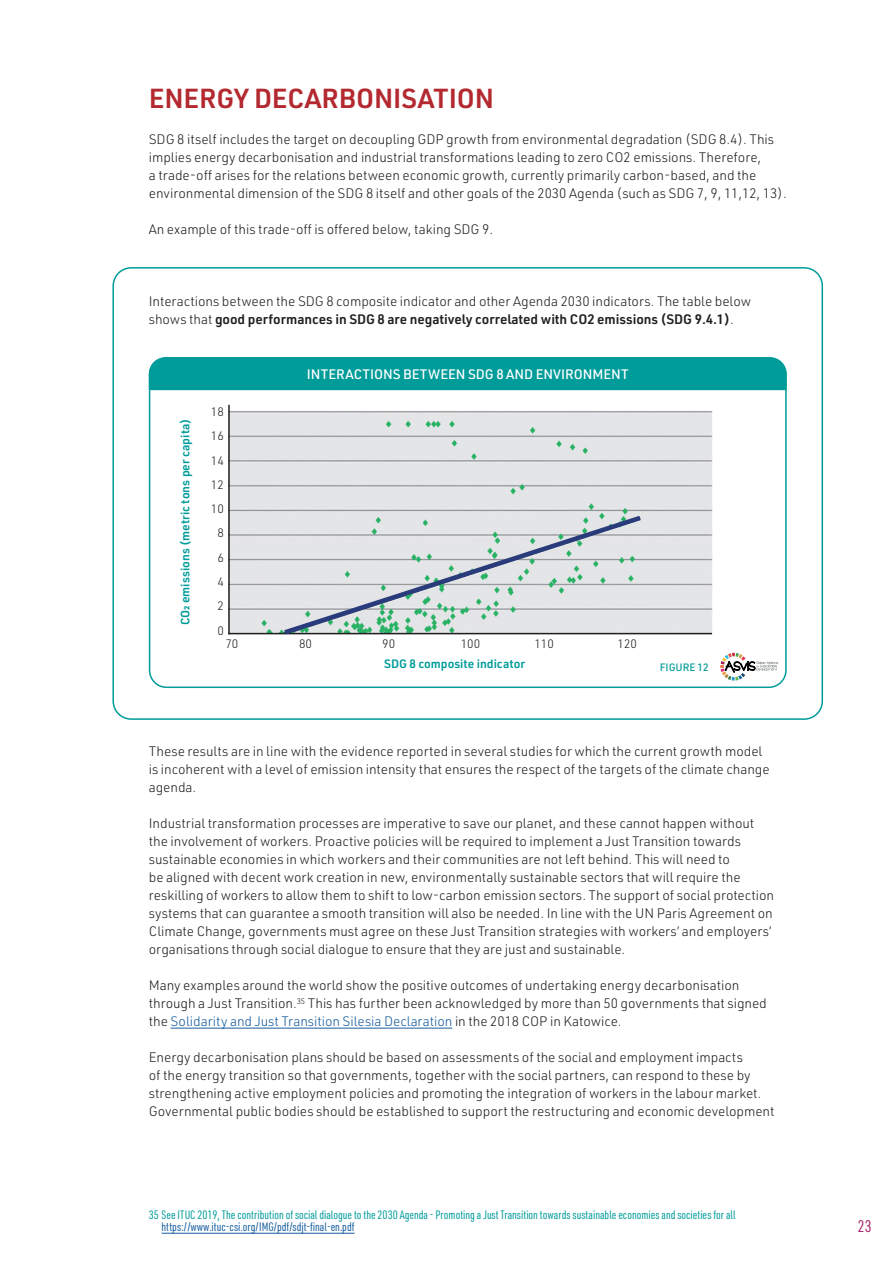
<style>
.page{position:relative;width:893px;height:1263px;background:#fff}
.page>*{position:absolute;margin:0;border:0;box-sizing:border-box;transform-origin:0 0}
.t1{font:600 27px "URWDIN";letter-spacing:-.005em;color:#b3292f}
.t2{font:16.5px "URWDIN Cond";color:#ad256e}
.t3{font:300 13.5px/18px "URWDIN";letter-spacing:-.005em;color:#231f20}
.t4{font:500 13.5px "URWDIN";letter-spacing:-.005em;color:#fff}
.t5{font:12px "URWDIN Cond";color:#009c9a}
.t6{font:600 12px "URWDIN";color:#009c9a}
.t7{font:12px "URWDIN Cond";color:#175d9e}
.t8{font:300 12px/24.3px "URWDIN";color:#231f20;text-align:center}
.t9{font:500 10.5px "URWDIN";letter-spacing:-.005em;color:#009c9a}
.s1{font-weight:600}
.s2{color:#175d9e}
</style>
<div class="page">
<div style="left:112px;top:267px;width:711px;height:453px;border:2px solid #009c9a;border-radius:18px"></div>
<div style="left:148px;top:357px;width:639px;height:34px;background:#009c9a"></div>
<svg style="left:720px;top:653px;width:58px;height:28px"></svg>
<img style="left:230px;top:411px;width:482px;height:222px">
<hr style="left:228px;top:405px;width:2px;height:229px;background:#231f20">
<hr style="left:228px;top:633px;width:484px;height:1px;background:#231f20">
<svg style="left:279px;top:512px;width:367px;height:123px;background:#cfd7d8"></svg>
<hr style="left:162px;top:1233px;width:193px;height:1px;background:#175d9e">
<hr style="left:171px;top:1028px;width:281px;height:1px;background:#175d9e">
<h1 class="t1" style="left:149px;top:80px;width:347px">ENERGY DECARBONISATION</h1>
<p class="t3" style="left:149px;top:130px;width:639px">SDG 8 itself includes the target on decoupling GDP growth from environmental degradation (SDG 8.4). This implies energy decarbonisation and industrial transformations leading to zero CO2 emissions. Therefore,<br>a trade-off arises for the relations between economic growth, currently primarily carbon-based, and the environmental dimension of the SDG 8 itself and other goals of the 2030 Agenda (such as SDG 7, 9, 11,12, 13).</p>
<p class="t3" style="left:149px;top:220px;width:346px">An example of this trade-off is offered below, taking SDG 9.</p>
<p class="t3" style="left:149px;top:292px;width:604px">Interactions between the SDG 8 composite indicator and other Agenda 2030 indicators. The table below shows that <span class="s1">good performances in SDG 8 are negatively correlated with CO2 emissions (SDG 9.4.1)</span>.</p>
<p class="t6" style="left:177px;top:625px;width:209px;rotate:-90deg">CO2 emissions (metric tons per capita)</p>
<p class="t8" style="left:211px;top:399px;width:14px">18<br>16<br>14<br>12<br>10<br>8<br>6<br>4<br>2<br>0</p>
<p class="t4" style="left:307px;top:365px;width:323px">INTERACTIONS BETWEEN SDG 8 AND ENVIRONMENT</p>
<p class="t8" style="left:225px;top:631px;width:14px">70</p>
<p class="t8" style="left:299px;top:631px;width:14px">80</p>
<p class="t8" style="left:382px;top:631px;width:14px">90</p>
<p class="t8" style="left:461px;top:631px;width:21px">100</p>
<p class="t8" style="left:534px;top:631px;width:21px">110</p>
<p class="t8" style="left:618px;top:631px;width:21px">120</p>
<p class="t6" style="left:384px;top:655px;width:142px">SDG 8 composite indicator</p>
<p class="t9" style="left:660px;top:660px;width:50px">FIGURE 12</p>
<p class="t3" style="left:149px;top:742px;width:622px">These results are in line with the evidence reported in several studies for which the current growth model is incoherent with a level of emission intensity that ensures the respect of the targets of the climate change agenda.</p>
<p class="t3" style="left:149px;top:814px;width:627px">Industrial transformation processes are imperative to save our planet, and these cannot happen without the involvement of workers. Proactive policies will be required to implement a Just Transition towards sustainable economies in which workers and their communities are not left behind. This will need to<br>be aligned with decent work creation in new, environmentally sustainable sectors that will require the reskilling of workers to allow them to shift to low-carbon emission sectors. The support of social protection systems that can guarantee a smooth transition will also be needed. In line with the UN Paris Agreement on Climate Change, governments must agree on these Just Transition strategies with workers’ and employers’ organisations through social dialogue to ensure that they are just and sustainable.</p>
<p class="t3" style="left:149px;top:976px;width:620px">Many examples around the world show the positive outcomes of undertaking energy decarbonisation through a Just Transition.<sup>35</sup> This has further been acknowledged by more than 50 governments that signed the <span class="s2">Solidarity and Just Transition Silesia Declaration</span> in the 2018 COP in Katowice.</p>
<p class="t3" style="left:149px;top:1048px;width:627px">Energy decarbonisation plans should be based on assessments of the social and employment impacts<br>of the energy transition so that governments, together with the social partners, can respond to these by strengthening active employment policies and promoting the integration of workers in the labour market.<br>Governmental public bodies should be established to support the restructuring and economic development</p>
<p class="t5" style="left:149px;top:1207px;width:588px">35 See ITUC 2019, The contribution of social dialogue to the 2030 Agenda - Promoting a Just Transition towards sustainable economies and societies for all</p>
<p class="t7" style="left:162px;top:1219px;width:194px">https://www.ituc-csi.org/IMG/pdf/sdjt-final-en.pdf</p>
<p class="t2" style="left:858px;top:1215px;width:15px">23</p>
</div>
